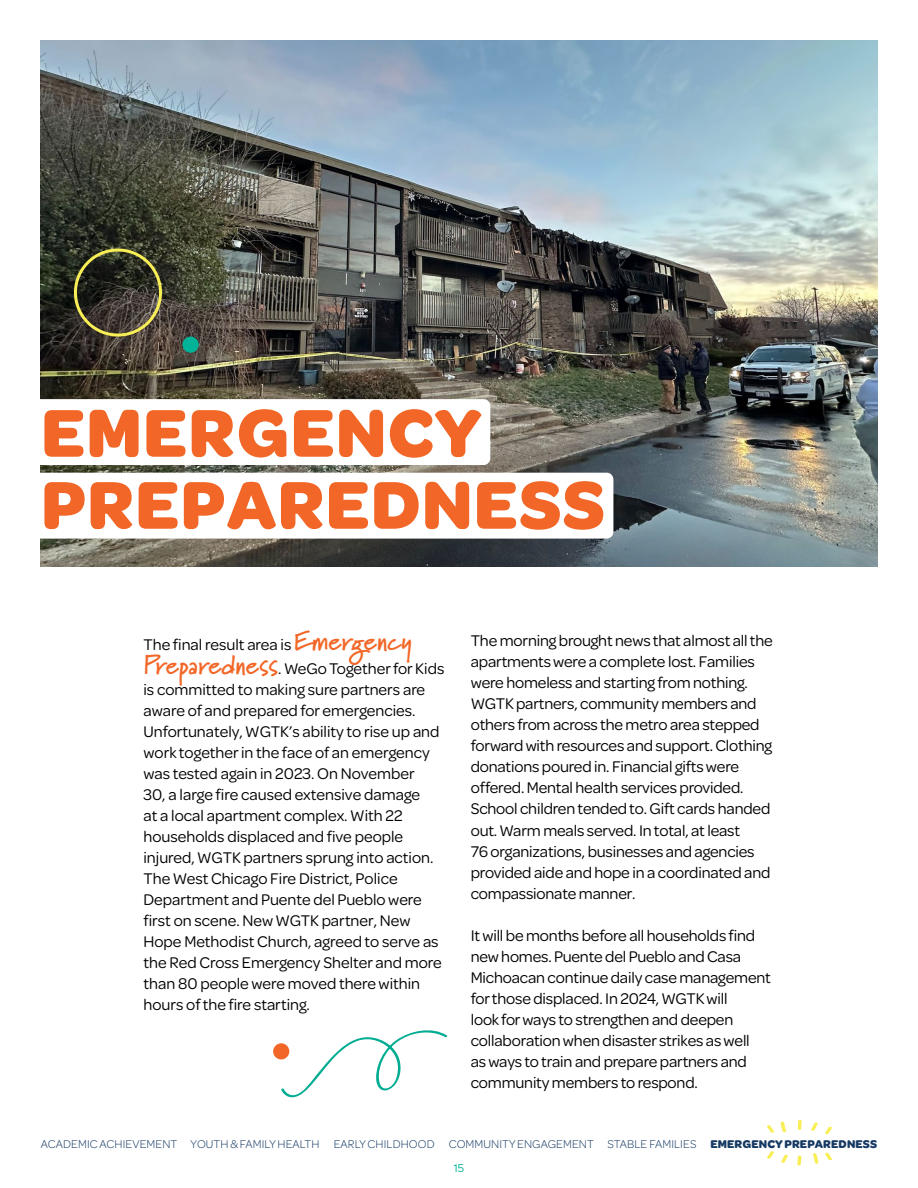
<style>
.page{position:relative;width:918px;height:1188px;background:#fff}
.page>*{position:absolute;margin:0;border:0;box-sizing:border-box;transform-origin:0 0}
.t1{font:700 72px/72px "Omnes";letter-spacing:.02em;color:#f26727}
.t2{font:16.5px/21px "Omnes";letter-spacing:-.01em;color:#000}
.t3{font:300 12px/24.3px "Omnes";letter-spacing:.01em;color:#173a64;text-align:center}
.s1{font-family:"Marydale";font-weight:700;font-size:27px;color:#f26727}
.s2{font-weight:700}
.s3{font-weight:400;color:#00b298}
</style>
<div class="page">
<img style="left:40px;top:40px;width:838px;height:527px">
<div style="left:0;top:399px;width:490px;height:66px;background:#fff;border-radius:7px"></div>
<div style="left:0;top:473px;width:613px;height:66px;background:#fff;border-radius:7px"></div>
<svg style="left:798px;top:1120px;width:4px;height:10px"></svg>
<svg style="left:811px;top:1122px;width:7px;height:9px"></svg>
<svg style="left:825px;top:1126px;width:7px;height:9px"></svg>
<svg style="left:767px;top:1121px;width:19px;height:12px"></svg>
<svg style="left:797px;top:1155px;width:4px;height:11px"></svg>
<svg style="left:781px;top:1154px;width:7px;height:9px"></svg>
<svg style="left:767px;top:1151px;width:7px;height:8px"></svg>
<svg style="left:813px;top:1152px;width:19px;height:12px"></svg>
<svg style="left:281px;top:1030px;width:167px;height:68px"></svg>
<div style="left:273px;top:1043px;width:16px;height:16px;background:#f26727;border-radius:50%"></div>
<div style="left:183px;top:337px;width:16px;height:16px;background:#00b298;border-radius:50%"></div>
<div style="left:74px;top:249px;width:88px;height:88px;border:3px solid #f8ee56;border-radius:50%"></div>
<h1 class="t1" style="left:41px;top:392px;width:565px">EMERGENCY<br>PREPAREDNESS</h1>
<p class="t2" style="left:144px;top:631px;width:302px;line-height:24px">The final result area is <span class="s1">Emergency<br>Preparedness</span>. WeGo Together for Kids</p>
<p class="t2" style="left:144px;top:678px;width:300px">is committed to making sure partners are aware of and prepared for emergencies.<br>Unfortunately, WGTK’s ability to rise up and work together in the face of an emergency was tested again in 2023. On November<br>30, a large fire caused extensive damage<br>at a local apartment complex. With 22 households displaced and five people injured, WGTK partners sprung into action.<br>The West Chicago Fire District, Police Department and Puente del Pueblo were first on scene. New WGTK partner, New Hope Methodist Church, agreed to serve as the Red Cross Emergency Shelter and more than 80 people were moved there within hours of the fire starting.</p>
<p class="t2" style="left:471px;top:630px;width:304px">The morning brought news that almost all the apartments were a complete lost. Families were homeless and starting from nothing.<br>WGTK partners, community members and others from across the metro area stepped forward with resources and support. Clothing donations poured in. Financial gifts were offered. Mental health services provided.<br>School children tended to. Gift cards handed out. Warm meals served. In total, at least<br>76 organizations, businesses and agencies provided aide and hope in a coordinated and compassionate manner.</p>
<p class="t2" style="left:471px;top:924px;width:302px">It will be months before all households find new homes. Puente del Pueblo and Casa Michoacan continue daily case management for those displaced. In 2024, WGTK will<br>look for ways to strengthen and deepen collaboration when disaster strikes as well<br>as ways to train and prepare partners and community members to respond.</p>
<p class="t3" style="left:41px;top:1131px;width:838px">ACADEMIC ACHIEVEMENT YOUTH &amp; FAMILY HEALTH EARLY CHILDHOOD COMMUNITY ENGAGEMENT STABLE FAMILIES <span class="s2">EMERGENCY PREPAREDNESS<br></span><span class="s3">15</span></p>
</div>
